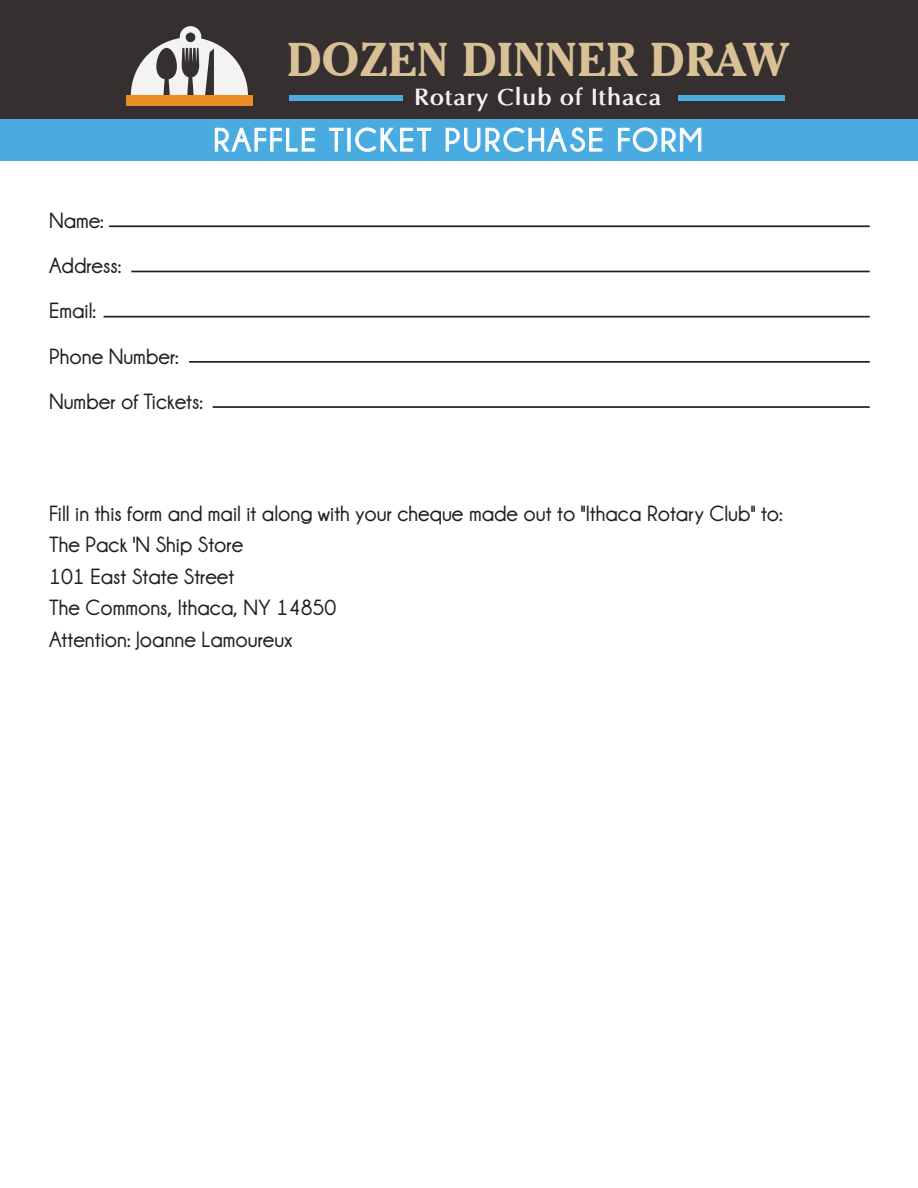
<style>
.page{position:relative;width:918px;height:1188px;background:#fff}
.page>*{position:absolute;margin:0;border:0;box-sizing:border-box;transform-origin:0 0}
.t1{font:700 47.1px "Cheltenham IT Cby BT";color:#d8c197}
.t2{font:700 33px "Champagne&Limousines";letter-spacing:.075em;color:#fff}
.t3{font:700 23.55px "Optima";letter-spacing:.025em;color:#f2f3f2}
.t4{font:700 22.2px/45px "Champagne&Limousines";color:#231f20}
</style>
<div class="page">
<div style="left:0;top:0;width:918px;height:127px;background:#352f2f"></div>
<div style="left:0;top:119px;width:918px;height:42px;background:#49abe0"></div>
<svg style="left:215px;top:128px;width:100px;height:24px"></svg>
<svg style="left:329px;top:128px;width:14px;height:24px"></svg>
<svg style="left:355px;top:128px;width:76px;height:24px"></svg>
<svg style="left:446px;top:128px;width:34px;height:24px"></svg>
<svg style="left:486px;top:128px;width:116px;height:24px"></svg>
<svg style="left:618px;top:128px;width:83px;height:24px"></svg>
<hr style="left:109px;top:225px;width:761px;height:2px;background:#231f20">
<hr style="left:131px;top:271px;width:739px;height:1px;background:#231f20">
<hr style="left:104px;top:316px;width:766px;height:2px;background:#231f20">
<hr style="left:213px;top:406px;width:657px;height:2px;background:#231f20">
<hr style="left:189px;top:361px;width:681px;height:2px;background:#231f20">
<div style="left:289px;top:95px;width:114px;height:5px;background:#49abe0"></div>
<div style="left:678px;top:95px;width:106px;height:5px;background:#49abe0"></div>
<svg style="left:131px;top:26px;width:117px;height:69px"></svg>
<div style="left:126px;top:95px;width:127px;height:11px;background:#e98c24"></div>
<h1 class="t1" style="left:287px;top:31px;width:502px">DOZEN DINNER DRAW</h1>
<p class="t3" style="left:414px;top:82px;width:249px">Rotary Club of Ithaca</p>
<h2 class="t2" style="left:214px;top:121px;width:490px">RAFFLE TICKET PURCHASE FORM</h2>
<p class="t4" style="left:49px;top:198px;width:156px">Name:<br>Address:<br>Email:<br>Phone Number:<br>Number of Tickets:</p>
<p class="t4" style="left:49px;top:497px;width:735px;line-height:31.5px">Fill in this form and mail it along with your cheque made out to "Ithaca Rotary Club" to:<br>The Pack 'N Ship Store<br>101 East State Street<br>The Commons, Ithaca, NY 14850<br>Attention: Joanne Lamoureux</p>
</div>
